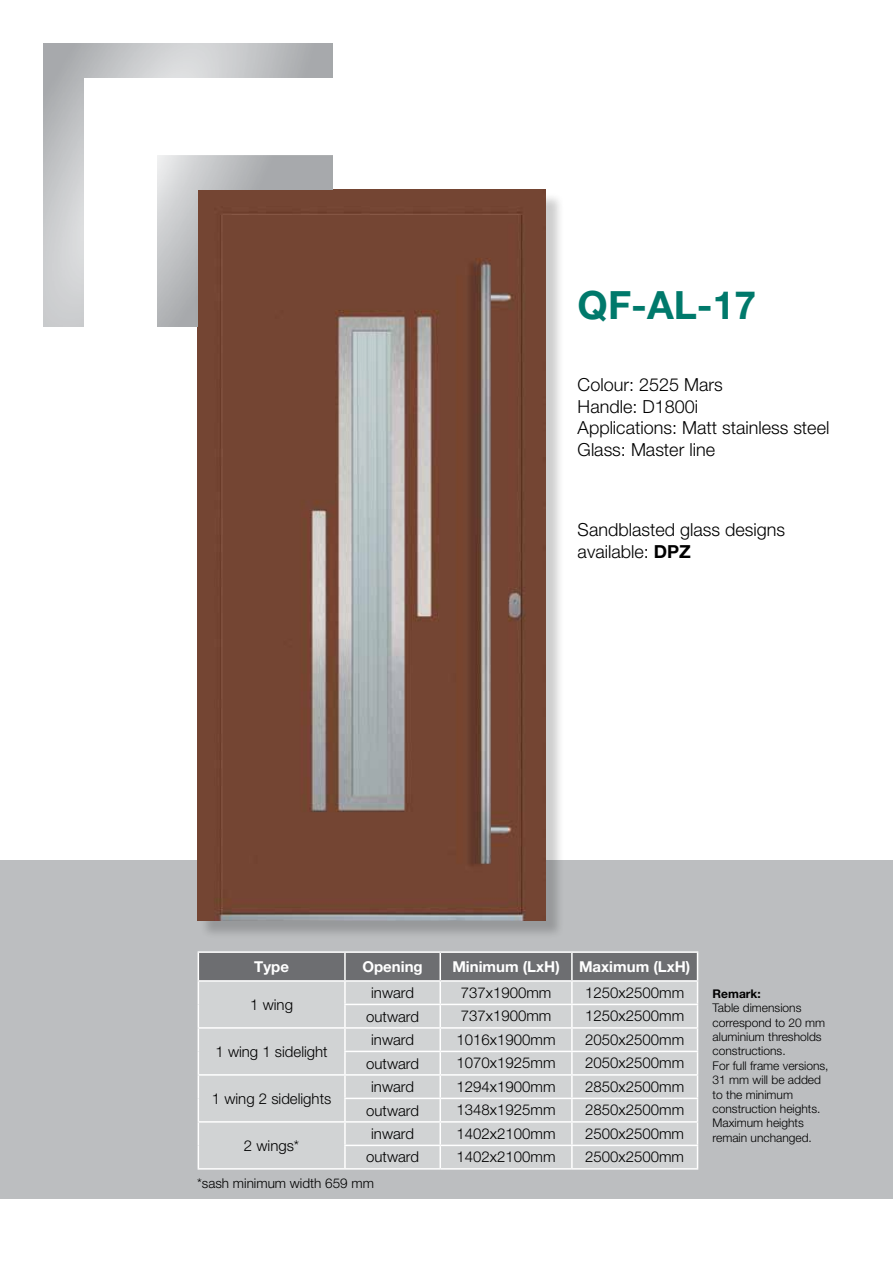
<style>
.page{position:relative;width:893px;height:1263px;background:#fff}
.page>*{position:absolute;margin:0;border:0;box-sizing:border-box;transform-origin:0 0}
.t1{font:700 39px "Helvetica Neue LT Pro";color:#00796b}
.t2{font:300 18px/21.6px "Helvetica Neue LT Pro";color:#000}
.t3{font:300 15px "Helvetica Neue LT Pro";color:#000}
.t4{font:700 15px "Helvetica Neue LT Pro";color:#fff}
.t5{font:300 13.5px "Helvetica Neue LT Pro";color:#000}
.t6{font:300 12px/14.4px "Helvetica Neue LT Pro";color:#000}
.t7{font:700 12px "Helvetica Neue LT Pro";color:#000}
.s1{font-weight:700}
</style>
<div class="page">
<div style="left:0;top:860px;width:893px;height:338px;background:#bcbec0"></div>
<div style="left:199px;top:192px;width:365px;height:747px;background:#000;opacity:.2"></div>
<img style="left:197px;top:190px;width:349px;height:730px">
<hr style="left:198px;top:951px;width:147px;height:2px;background:#fff">
<hr style="left:345px;top:951px;width:95px;height:2px;background:#fff">
<hr style="left:440px;top:951px;width:132px;height:2px;background:#fff">
<hr style="left:572px;top:951px;width:126px;height:2px;background:#fff">
<svg style="left:198px;top:952px;width:500px;height:216px;background:#c7c9ca"></svg>
<hr style="left:198px;top:1168px;width:147px;height:1px;background:#fff">
<hr style="left:345px;top:1168px;width:95px;height:1px;background:#fff">
<hr style="left:440px;top:1168px;width:132px;height:1px;background:#fff">
<hr style="left:572px;top:1168px;width:126px;height:1px;background:#fff">
<h1 class="t1" style="left:578px;top:281px;width:180px">QF-AL-17</h1>
<p class="t2" style="left:578px;top:373px;width:253px">Colour: 2525 Mars<br>Handle: D1800i<br>Applications: Matt stainless steel<br>Glass: Master line</p>
<p class="t2" style="left:578px;top:519px;width:209px">Sandblasted glass designs available: <span class="s1">DPZ</span></p>
<p class="t4" style="left:254px;top:957px;width:36px">Type</p>
<p class="t4" style="left:362px;top:957px;width:62px">Opening</p>
<p class="t4" style="left:452px;top:957px;width:109px">Minimum (LxH)</p>
<p class="t4" style="left:579px;top:957px;width:113px">Maximum (LxH)</p>
<p class="t3" style="left:250px;top:995px;width:44px">1 wing</p>
<p class="t3" style="left:371px;top:983px;width:44px">inward</p>
<p class="t3" style="left:461px;top:983px;width:92px">737x1900mm</p>
<p class="t3" style="left:585px;top:983px;width:100px">1250x2500mm</p>
<p class="t3" style="left:366px;top:1007px;width:54px">outward</p>
<p class="t3" style="left:461px;top:1007px;width:92px">737x1900mm</p>
<p class="t3" style="left:585px;top:1007px;width:100px">1250x2500mm</p>
<p class="t3" style="left:215px;top:1042px;width:114px">1 wing 1 sidelight</p>
<p class="t3" style="left:212px;top:1089px;width:121px">1 wing 2 sidelights</p>
<p class="t3" style="left:244px;top:1136px;width:57px">2 wings*</p>
<p class="t3" style="left:371px;top:1030px;width:44px">inward</p>
<p class="t3" style="left:457px;top:1030px;width:100px">1016x1900mm</p>
<p class="t3" style="left:585px;top:1030px;width:100px">2050x2500mm</p>
<p class="t3" style="left:366px;top:1054px;width:54px">outward</p>
<p class="t3" style="left:457px;top:1053px;width:100px">1070x1925mm</p>
<p class="t3" style="left:585px;top:1053px;width:100px">2050x2500mm</p>
<p class="t3" style="left:371px;top:1077px;width:44px">inward</p>
<p class="t3" style="left:457px;top:1077px;width:100px">1294x1900mm</p>
<p class="t3" style="left:585px;top:1077px;width:100px">2850x2500mm</p>
<p class="t3" style="left:366px;top:1101px;width:54px">outward</p>
<p class="t3" style="left:457px;top:1100px;width:100px">1348x1925mm</p>
<p class="t3" style="left:585px;top:1100px;width:100px">2850x2500mm</p>
<p class="t3" style="left:371px;top:1124px;width:44px">inward</p>
<p class="t3" style="left:457px;top:1124px;width:100px">1402x2100mm</p>
<p class="t3" style="left:585px;top:1124px;width:100px">2500x2500mm</p>
<p class="t3" style="left:366px;top:1148px;width:54px">outward</p>
<p class="t3" style="left:457px;top:1147px;width:100px">1402x2100mm</p>
<p class="t3" style="left:585px;top:1147px;width:100px">2500x2500mm</p>
<p class="t5" style="left:197px;top:1175px;width:178px">*sash minimum width 659 mm</p>
<p class="t7" style="left:713px;top:986px;width:50px">Remark:</p>
<p class="t6" style="left:713px;top:1000px;width:118px">Table dimensions correspond to 20 mm aluminium thresholds constructions.<br>For full frame versions,<br>31 mm will be added to the minimum construction heights.<br>Maximum heights remain unchanged.</p>
</div>
